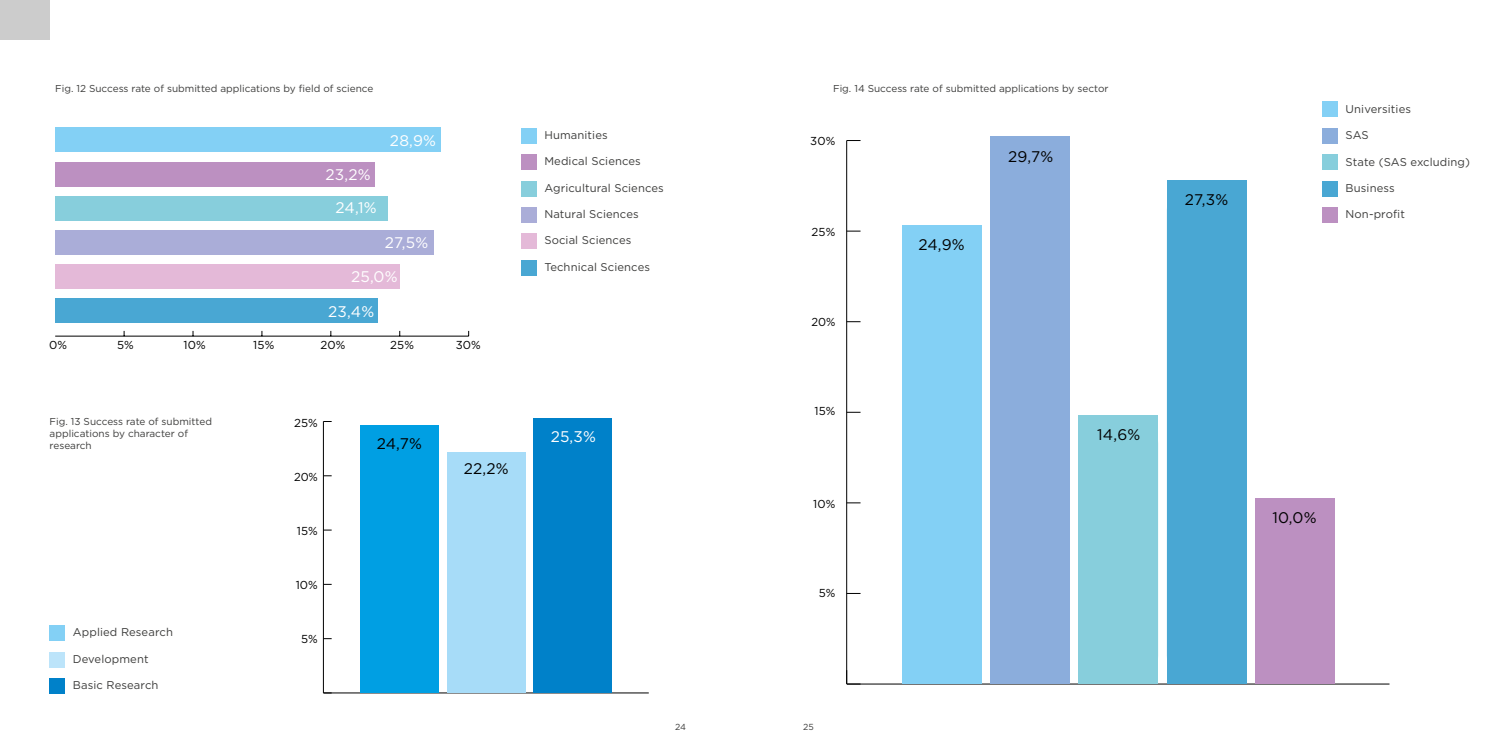
<style>
.page{position:relative;width:1489px;height:745px;background:#fff}
.page>*{position:absolute;margin:0;border:0;box-sizing:border-box;transform-origin:0 0}
.t1{font:15.38px/33.2px "Gotham";letter-spacing:.01em;color:#fff}
.t2{font:15.38px "Gotham";letter-spacing:.01em;color:#000}
.t3{font:11.5px "Gotham";letter-spacing:.01em;color:#000}
.t4{font:11.25px "Gotham";letter-spacing:.01em;color:#3c3c3b}
.t5{font:10px/12px "Gotham";color:#3c3c3b}
.t6{font:8.75px "Gotham";color:#3c3c3b}
</style>
<div class="page">
<div style="left:0;top:0;width:50px;height:40px;background:#ccc"></div>
<hr style="left:323px;top:421px;width:1px;height:271px;background:#000">
<hr style="left:323px;top:692px;width:325px;height:1px;background:#000">
<div style="left:534px;top:418px;width:78px;height:274px;background:#0081c9"></div>
<div style="left:447px;top:451px;width:78px;height:241px;background:#a7dcf8"></div>
<div style="left:360px;top:424px;width:78px;height:268px;background:#009fe3"></div>
<hr style="left:55px;top:336px;width:413px;height:1px;background:#000">
<div style="left:55px;top:128px;width:386px;height:24px;background:#83d0f5"></div>
<div style="left:55px;top:162px;width:320px;height:24px;background:#bc90c1"></div>
<div style="left:55px;top:196px;width:332px;height:24px;background:#87cedc"></div>
<div style="left:55px;top:230px;width:379px;height:24px;background:#aaadd8"></div>
<div style="left:55px;top:264px;width:344px;height:24px;background:#e4b9d8"></div>
<div style="left:55px;top:298px;width:322px;height:24px;background:#49a7d3"></div>
<div style="left:521px;top:128px;width:15px;height:15px;background:#83d0f5"></div>
<div style="left:521px;top:206px;width:15px;height:16px;background:#aaadd8"></div>
<div style="left:521px;top:154px;width:15px;height:16px;background:#bc90c1"></div>
<div style="left:521px;top:233px;width:15px;height:16px;background:#e4b9d8"></div>
<div style="left:521px;top:180px;width:15px;height:16px;background:#87cedc"></div>
<div style="left:50px;top:624px;width:15px;height:16px;background:#83d0f5"></div>
<div style="left:50px;top:651px;width:15px;height:16px;background:#bce4fa"></div>
<div style="left:50px;top:677px;width:15px;height:16px;background:#0081c9"></div>
<div style="left:521px;top:259px;width:15px;height:16px;background:#49a7d3"></div>
<div style="left:1322px;top:102px;width:15px;height:15px;background:#83d0f5"></div>
<div style="left:1322px;top:180px;width:15px;height:16px;background:#49a7d3"></div>
<div style="left:1322px;top:128px;width:15px;height:16px;background:#8baddc"></div>
<div style="left:1322px;top:207px;width:15px;height:16px;background:#bc90c1"></div>
<div style="left:1322px;top:154px;width:15px;height:16px;background:#87cedc"></div>
<hr style="left:847px;top:683px;width:542px;height:1px;background:#000">
<hr style="left:846px;top:140px;width:1px;height:543px;background:#000">
<svg style="left:846px;top:669px;width:14px;height:15px"></svg>
<svg style="left:846px;top:593px;width:14px;height:1px"></svg>
<svg style="left:846px;top:502px;width:14px;height:1px"></svg>
<svg style="left:846px;top:412px;width:14px;height:1px"></svg>
<svg style="left:846px;top:321px;width:14px;height:1px"></svg>
<svg style="left:846px;top:231px;width:14px;height:1px"></svg>
<svg style="left:846px;top:140px;width:14px;height:1px"></svg>
<div style="left:1254px;top:498px;width:80px;height:185px;background:#bc90c1"></div>
<div style="left:1166px;top:180px;width:80px;height:503px;background:#49a7d3"></div>
<div style="left:1078px;top:415px;width:79px;height:268px;background:#87cedc"></div>
<div style="left:990px;top:136px;width:79px;height:547px;background:#8baddc"></div>
<div style="left:902px;top:225px;width:79px;height:458px;background:#83d0f5"></div>
<p class="t5" style="left:55px;top:82px;width:320px">Fig. 12 Success rate of submitted applications by field of science</p>
<p class="t5" style="left:833px;top:82px;width:277px">Fig. 14 Success rate of submitted applications by sector</p>
<h1 class="t1" style="left:335px;top:158px;width:43px;text-indent:-10px">23,2%<br>24,1%</h1>
<h1 class="t1" style="left:390px;top:123px;width:48px">28,9%</h1>
<h1 class="t1" style="left:385px;top:225px;width:45px">27,5%</h1>
<h1 class="t1" style="left:351px;top:259px;width:48px">25,0%</h1>
<h1 class="t1" style="left:328px;top:294px;width:48px">23,4%</h1>
<p class="t3" style="left:49px;top:337px;width:19px">0%</p>
<p class="t3" style="left:117px;top:337px;width:18px">5%</p>
<p class="t3" style="left:183px;top:337px;width:24px">10%</p>
<p class="t3" style="left:253px;top:337px;width:23px">15%</p>
<p class="t3" style="left:320px;top:337px;width:26px">20%</p>
<p class="t3" style="left:390px;top:337px;width:25px">25%</p>
<p class="t3" style="left:455px;top:337px;width:27px">30%</p>
<p class="t4" style="left:544px;top:128px;width:65px">Humanities</p>
<p class="t4" style="left:544px;top:154px;width:98px">Medical Sciences</p>
<p class="t4" style="left:544px;top:180px;width:121px">Agricultural Sciences</p>
<p class="t4" style="left:544px;top:207px;width:96px">Natural Sciences</p>
<p class="t4" style="left:544px;top:233px;width:88px">Social Sciences</p>
<p class="t4" style="left:544px;top:259px;width:107px">Technical Sciences</p>
<p class="t3" style="left:810px;top:134px;width:27px">30%</p>
<p class="t3" style="left:811px;top:224px;width:25px">25%</p>
<p class="t3" style="left:811px;top:315px;width:25px">20%</p>
<p class="t5" style="left:50px;top:415px;width:164px">Fig. 13 Success rate of submitted applications by character of research</p>
<p class="t4" style="left:73px;top:624px;width:102px">Applied Research</p>
<p class="t4" style="left:73px;top:651px;width:77px">Development</p>
<p class="t4" style="left:73px;top:677px;width:87px">Basic Research</p>
<p class="t3" style="left:294px;top:416px;width:25px">25%</p>
<p class="t3" style="left:294px;top:469px;width:25px">20%</p>
<p class="t3" style="left:297px;top:523px;width:23px">15%</p>
<p class="t3" style="left:296px;top:577px;width:24px">10%</p>
<p class="t3" style="left:301px;top:631px;width:18px">5%</p>
<h1 class="t2" style="left:377px;top:433px;width:47px">24,7%</h1>
<h1 class="t1" style="left:550px;top:420px;width:47px">25,3%</h1>
<h1 class="t2" style="left:463px;top:458px;width:46px">22,2%</h1>
<p class="t3" style="left:814px;top:403px;width:23px">15%</p>
<p class="t3" style="left:813px;top:496px;width:24px">10%</p>
<p class="t3" style="left:818px;top:585px;width:18px">5%</p>
<p class="t6" style="left:675px;top:720px;width:12px">24</p>
<p class="t6" style="left:803px;top:720px;width:12px">25</p>
<h1 class="t2" style="left:918px;top:235px;width:48px">24,9%</h1>
<h1 class="t2" style="left:1008px;top:146px;width:47px">29,7%</h1>
<h1 class="t2" style="left:1097px;top:424px;width:44px">14,6%</h1>
<h1 class="t2" style="left:1184px;top:189px;width:45px">27,3%</h1>
<p class="t4" style="left:1345px;top:102px;width:67px">Universities</p>
<p class="t4" style="left:1345px;top:128px;width:25px">SAS</p>
<p class="t4" style="left:1345px;top:154px;width:126px">State (SAS excluding)</p>
<p class="t4" style="left:1345px;top:181px;width:51px">Business</p>
<p class="t4" style="left:1345px;top:207px;width:61px">Non-‑profit</p>
<h1 class="t2" style="left:1272px;top:507px;width:46px">10,0%</h1>
</div>
